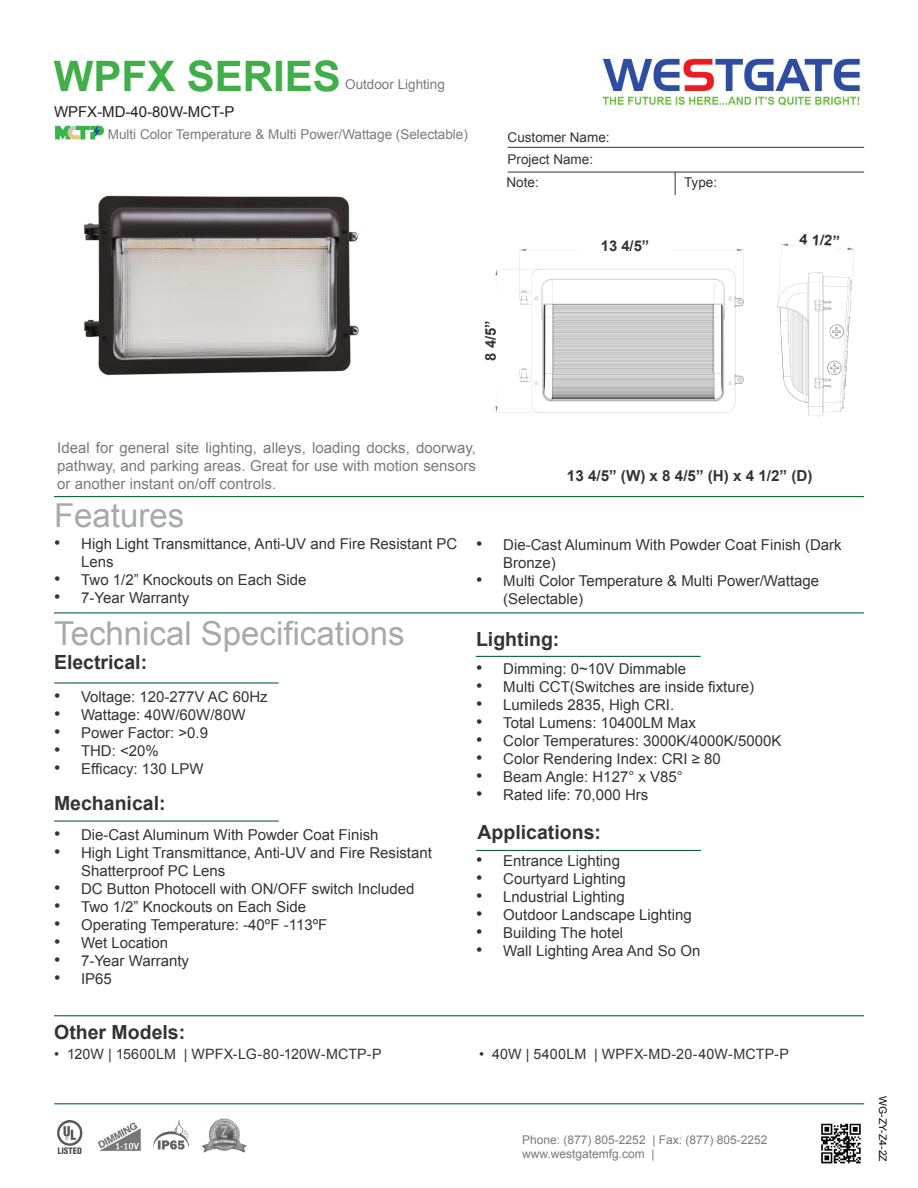
<style>
.page{position:relative;width:918px;height:1188px;background:#fff}
.page>*{position:absolute;margin:0;border:0;box-sizing:border-box;transform-origin:0 0}
.t1{font:700 42px "Arial";color:#40ae49}
.t2{font:33px "Arial";color:#a8a9ad}
.t3{font:700 19.5px "Arial";color:#333}
.t4{font:700 15.15px "Arial";color:#333}
.t5{font:15px/18px "Arial";color:#333}
.t6{font:15px "Arial";color:#323332}
.t7{font:15px/18px "Arial";color:#787a7d;text-align:justify}
.t8{font:15px "Arial";color:#231f20}
.t9{font:700 14.85px "Arial";color:#333}
.t10{font:14.25px "Arial";letter-spacing:.01em;color:#333}
.t11{font:13.5px "Arial";color:#787a7d}
.t12{font:13.5px "Arial";color:#333}
.t13{font:12px "Arial";color:#787a7d}
.t14{font:10.5px "Arial";color:#040503}
.s1{font-size:18px}
</style>
<div class="page">
<hr style="left:54px;top:496px;width:810px;height:1px;background:#0d6736">
<hr style="left:508px;top:147px;width:356px;height:1px;background:#333">
<svg style="left:675px;top:173px;width:1px;height:22px"></svg>
<hr style="left:508px;top:172px;width:356px;height:1px;background:#333">
<hr style="left:54px;top:682px;width:225px;height:2px;background:#0d6736">
<hr style="left:476px;top:656px;width:225px;height:1px;background:#0d6736">
<hr style="left:54px;top:821px;width:225px;height:1px;background:#0d6736">
<img style="left:602px;top:58px;width:258px;height:48px">
<hr style="left:476px;top:850px;width:225px;height:1px;background:#0d6736">
<hr style="left:54px;top:1103px;width:810px;height:1px;background:#0d6736">
<hr style="left:54px;top:1015px;width:810px;height:1px;background:#0d6736">
<hr style="left:54px;top:612px;width:810px;height:1px;background:#0d6736">
<img style="left:821px;top:1123px;width:40px;height:41px">
<img style="left:84px;top:195px;width:275px;height:180px">
<img style="left:495px;top:248px;width:249px;height:165px">
<img style="left:777px;top:243px;width:77px;height:174px">
<svg style="left:792px;top:243px;width:56px;height:6px"></svg>
<div style="left:578px;top:240px;width:94px;height:12px;background:#fff"></div>
<div style="left:485px;top:293px;width:11px;height:95px;background:#fff"></div>
<img style="left:57px;top:1120px;width:26px;height:33px">
<img style="left:154px;top:1121px;width:35px;height:29px">
<img style="left:98px;top:1122px;width:42px;height:29px">
<img style="left:203px;top:1118px;width:43px;height:35px">
<img style="left:54px;top:125px;width:51px;height:15px">
<p class="t1" style="left:54px;top:48px;width:289px">WPFX SERIES</p>
<p class="t11" style="left:345px;top:75px;width:101px">Outdoor Lighting</p>
<p class="t8" style="left:54px;top:102px;width:182px">WPFX-MD-40-80W-MCT-P</p>
<p class="t11" style="left:108px;top:126px;width:362px">Multi Color Temperature &amp; Multi Power/Wattage (Selectable)</p>
<p class="t12" style="left:508px;top:128px;width:104px">Customer Name:</p>
<p class="t12" style="left:508px;top:150px;width:87px">Project Name:</p>
<p class="t12" style="left:507px;top:173px;width:34px">Note:</p>
<p class="t12" style="left:684px;top:173px;width:35px">Type:</p>
<p class="t9" style="left:601px;top:236px;width:50px">13 4/5”</p>
<p class="t9" style="left:481px;top:361px;width:42px;rotate:-90deg">8 4/5”</p>
<p class="t9" style="left:800px;top:229px;width:42px;rotate:4deg">4 1/2”</p>
<p class="t7" style="left:57px;top:439px;width:420px">Ideal for general site lighting, alleys, loading docks, doorway, pathway, and parking areas. Great for use with motion sensors or another instant on/off controls.</p>
<p class="t2" style="left:54px;top:494px;width:132px">Features</p>
<p class="t4" style="left:567px;top:466px;width:247px">13 4/5” (W) x 8 4/5” (H) x 4 1/2” (D)</p>
<p class="t5" style="left:81px;top:535px;width:377px;text-indent:-27px"><span class="s1">•</span> High Light Transmittance, Anti-UV and Fire Resistant PC<br>Lens</p>
<p class="t5" style="left:54px;top:571px;width:254px"><span class="s1">•</span> Two 1/2” Knockouts on Each Side</p>
<p class="t5" style="left:54px;top:589px;width:137px"><span class="s1">•</span> 7-Year Warranty</p>
<p class="t2" style="left:54px;top:612px;width:352px">Technical Specifications</p>
<p class="t3" style="left:54px;top:650px;width:95px">Electrical:</p>
<p class="t5" style="left:54px;top:688px;width:215px"><span class="s1">•</span> Voltage: 120-277V AC 60Hz</p>
<p class="t5" style="left:54px;top:706px;width:193px"><span class="s1">•</span> Wattage: 40W/60W/80W</p>
<p class="t5" style="left:54px;top:724px;width:156px"><span class="s1">•</span> Power Factor: &gt;0.9</p>
<p class="t5" style="left:54px;top:742px;width:106px"><span class="s1">•</span> THD: &lt;20%</p>
<p class="t5" style="left:54px;top:760px;width:151px"><span class="s1">•</span> Efficacy: 130 LPW</p>
<p class="t3" style="left:54px;top:791px;width:113px">Mechanical:</p>
<p class="t5" style="left:54px;top:825px;width:326px"><span class="s1">•</span> Die-Cast Aluminum With Powder Coat Finish</p>
<p class="t5" style="left:81px;top:843px;width:352px;text-indent:-27px"><span class="s1">•</span> High Light Transmittance, Anti-UV and Fire Resistant<br>Shatterproof PC Lens</p>
<p class="t5" style="left:54px;top:879px;width:362px"><span class="s1">•</span> DC Button Photocell with ON/OFF switch Included</p>
<p class="t5" style="left:54px;top:897px;width:254px"><span class="s1">•</span> Two 1/2” Knockouts on Each Side</p>
<p class="t5" style="left:54px;top:915px;width:275px"><span class="s1">•</span> Operating Temperature: -40ºF -113ºF</p>
<p class="t5" style="left:54px;top:933px;width:116px"><span class="s1">•</span> Wet Location</p>
<p class="t5" style="left:54px;top:951px;width:137px"><span class="s1">•</span> 7-Year Warranty</p>
<p class="t5" style="left:54px;top:969px;width:59px"><span class="s1">•</span> IP65</p>
<p class="t3" style="left:54px;top:1019px;width:133px">Other Models:</p>
<p class="t5" style="left:503px;top:536px;width:340px;text-indent:-27px"><span class="s1">•</span> Die-Cast Aluminum With Powder Coat Finish (Dark<br>Bronze)</p>
<p class="t5" style="left:503px;top:572px;width:317px;text-indent:-27px"><span class="s1">•</span> Multi Color Temperature &amp; Multi Power/Wattage (Selectable)</p>
<p class="t3" style="left:476px;top:626px;width:85px">Lighting:</p>
<p class="t6" style="left:476px;top:659px;width:211px"><span class="s1">•</span> Dimming: 0~10V Dimmable</p>
<p class="t5" style="left:476px;top:678px;width:279px"><span class="s1">•</span> Multi CCT(Switches are inside fixture)</p>
<p class="t6" style="left:476px;top:695px;width:199px"><span class="s1">•</span> Lumileds 2835, High CRI.</p>
<p class="t6" style="left:476px;top:713px;width:221px"><span class="s1">•</span> Total Lumens: 10400LM Max</p>
<p class="t6" style="left:476px;top:731px;width:307px"><span class="s1">•</span> Color Temperatures: 3000K/4000K/5000K</p>
<p class="t6" style="left:476px;top:749px;width:246px"><span class="s1">•</span> Color Rendering Index: CRI ≥ 80</p>
<p class="t6" style="left:476px;top:767px;width:208px"><span class="s1">•</span> Beam Angle: H127° x V85°</p>
<p class="t5" style="left:476px;top:786px;width:174px"><span class="s1">•</span> Rated life: 70,000 Hrs</p>
<p class="t3" style="left:478px;top:820px;width:125px">Applications:</p>
<p class="t6" style="left:476px;top:851px;width:145px"><span class="s1">•</span> Entrance Lighting</p>
<p class="t6" style="left:476px;top:869px;width:151px"><span class="s1">•</span> Courtyard Lighting</p>
<p class="t6" style="left:476px;top:887px;width:150px"><span class="s1">•</span> Lndustrial Lighting</p>
<p class="t6" style="left:476px;top:905px;width:217px"><span class="s1">•</span> Outdoor Landscape Lighting</p>
<p class="t6" style="left:476px;top:923px;width:148px"><span class="s1">•</span> Building The hotel</p>
<p class="t6" style="left:476px;top:941px;width:226px"><span class="s1">•</span> Wall Lighting Area And So On</p>
<p class="t10" style="left:54px;top:1045px;width:329px">• 120W | 15600LM | WPFX-LG-80-120W-MCTP-P</p>
<p class="t10" style="left:479px;top:1045px;width:311px">• 40W | 5400LM | WPFX-MD-20-40W-MCTP-P</p>
<p class="t13" style="left:522px;top:1132px;width:247px">Phone: (877) 805-2252 | Fax: (877) 805-2252</p>
<p class="t13" style="left:522px;top:1146px;width:134px">www.westgatemfg.com |</p>
<p class="t14" style="left:890px;top:1096px;width:67px;rotate:90deg">WG-ZY-Z4-2Z</p>
</div>
